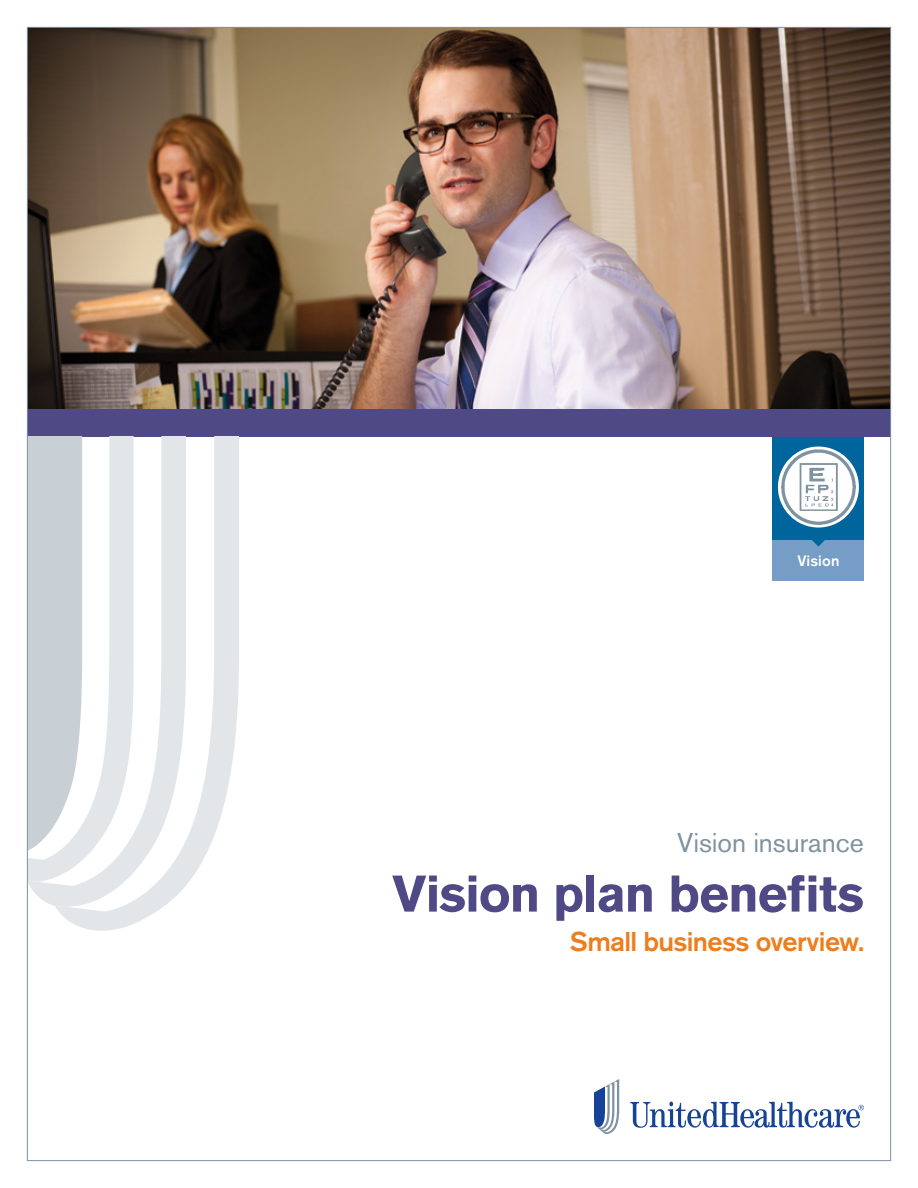
<style>
.page{position:relative;width:918px;height:1188px;background:#fff}
.page>*{position:absolute;margin:0;border:0;box-sizing:border-box;transform-origin:0 0}
.t1{font:700 51px "Akzidenz Grotesk BE";letter-spacing:-.02em;color:#4f4a85}
.t2{font:500 27px "Akzidenz Grotesk BE";letter-spacing:-.025em;color:#ec7e1e}
.t3{font:27px "Akzidenz Grotesk BE";color:#7e929f}
.t4{font:500 15px "Akzidenz Grotesk BE";letter-spacing:.005em;color:#fff}
</style>
<div class="page">
<div style="left:773px;top:436px;width:91px;height:110px;background:#00649d"></div>
<div style="left:773px;top:540px;width:91px;height:40px;background:#759dc5"></div>
<svg style="left:778px;top:447px;width:81px;height:81px"></svg>
<img style="left:781px;top:450px;width:75px;height:74px">
<svg style="left:812px;top:540px;width:13px;height:7px"></svg>
<img style="left:29px;top:29px;width:860px;height:380px">
<div style="left:28px;top:409px;width:863px;height:27px;background:#4f4a85"></div>
<svg style="left:630px;top:1102px;width:234px;height:26px"></svg>
<svg style="left:594px;top:1079px;width:25px;height:55px"></svg>
<svg style="left:29px;top:436px;width:26px;height:470px;background:#cdd4d9"></svg>
<svg style="left:55px;top:436px;width:184px;height:495px"></svg>
<p class="t4" style="left:797px;top:552px;width:44px">Vision</p>
<p class="t3" style="left:677px;top:826px;width:188px">Vision insurance</p>
<h1 class="t1" style="left:392px;top:864px;width:473px">Vision plan benefits</h1>
<p class="t2" style="left:570px;top:925px;width:296px">Small business overview.</p>
</div>
